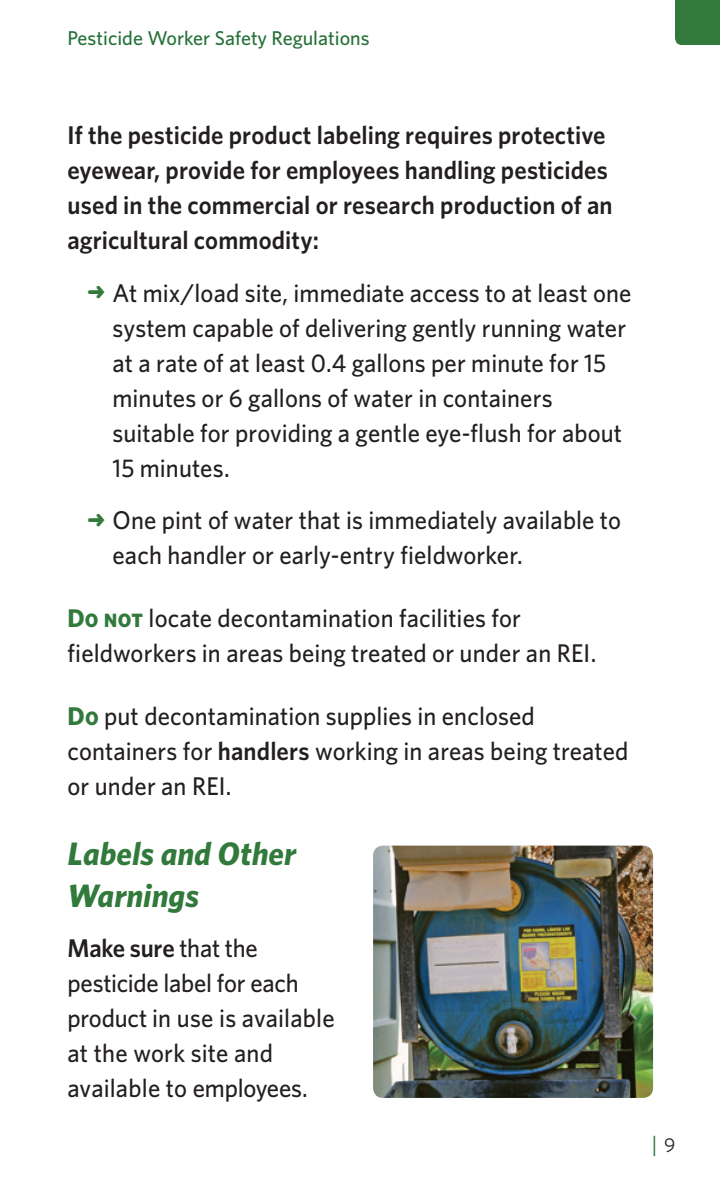
<style>
.page{position:relative;width:720px;height:1193px;background:#fff}
.page>*{position:absolute;margin:0;border:0;box-sizing:border-box;transform-origin:0 0}
.t1{font:italic 700 32.5px/42.5px "Whitney";color:#317a3b}
.t2{font:500 25.5px/35px "Whitney";letter-spacing:.005em;color:#231f20;scale:.96 1}
.t3{font:600 25.5px/35px "Whitney";letter-spacing:.005em;color:#231f20;scale:.96 1}
.t4{font:22.5px "Whitney";color:#257138}
.t5{font:500 20px "Whitney";color:#257138}
.s1{color:#317a3b}
.s2{font-family:"Whitney Bold SC";font-weight:400;color:#317a3b}
.s3{font-weight:600}
.s4{font-size:20px;color:#231f20}
</style>
<div class="page">
<div style="left:675px;top:0;width:45px;height:45px;background:#317a3b"></div>
<img style="left:373px;top:845px;width:280px;height:253px">
<p class="t5" style="left:68px;top:26px;width:304px">Pesticide Worker Safety Regulations</p>
<p class="t3" style="left:68px;top:117px;width:569px">If the pesticide product labeling requires protective eyewear, provide for employees handling pesticides used in the commercial or research production of an agricultural commodity:</p>
<p class="t2" style="left:112px;top:275px;width:542px;text-indent:-25px"><span class="s1">➜➜</span>At mix/load site, immediate access to at least one system capable of delivering gently running water at a rate of at least 0.4 gallons per minute for 15 minutes or 6 gallons of water in containers suitable for providing a gentle eye-flush for about 15 minutes.</p>
<p class="t2" style="left:112px;top:502px;width:531px;text-indent:-25px"><span class="s1">➜➜</span>One pint of water that is immediately available to each handler or early-entry fieldworker.</p>
<p class="t2" style="left:68px;top:600px;width:552px"><span class="s2">Do not</span> locate decontamination facilities for fieldworkers in areas being treated or under an REI.</p>
<p class="t2" style="left:68px;top:697px;width:586px"><span class="s2">Do</span> put decontamination supplies in enclosed containers for <span class="s3">handlers</span> working in areas being treated or under an REI.</p>
<h3 class="t1" style="left:68px;top:831px;width:230px">Labels and Other<br>Warnings</h3>
<p class="t2" style="left:68px;top:930px;width:280px"><span class="s3">Make sure</span> that the pesticide label for each product in use is available at the work site and available to employees.</p>
<p class="t4" style="left:651px;top:1130px;width:26px">| <span class="s4">9</span></p>
</div>
